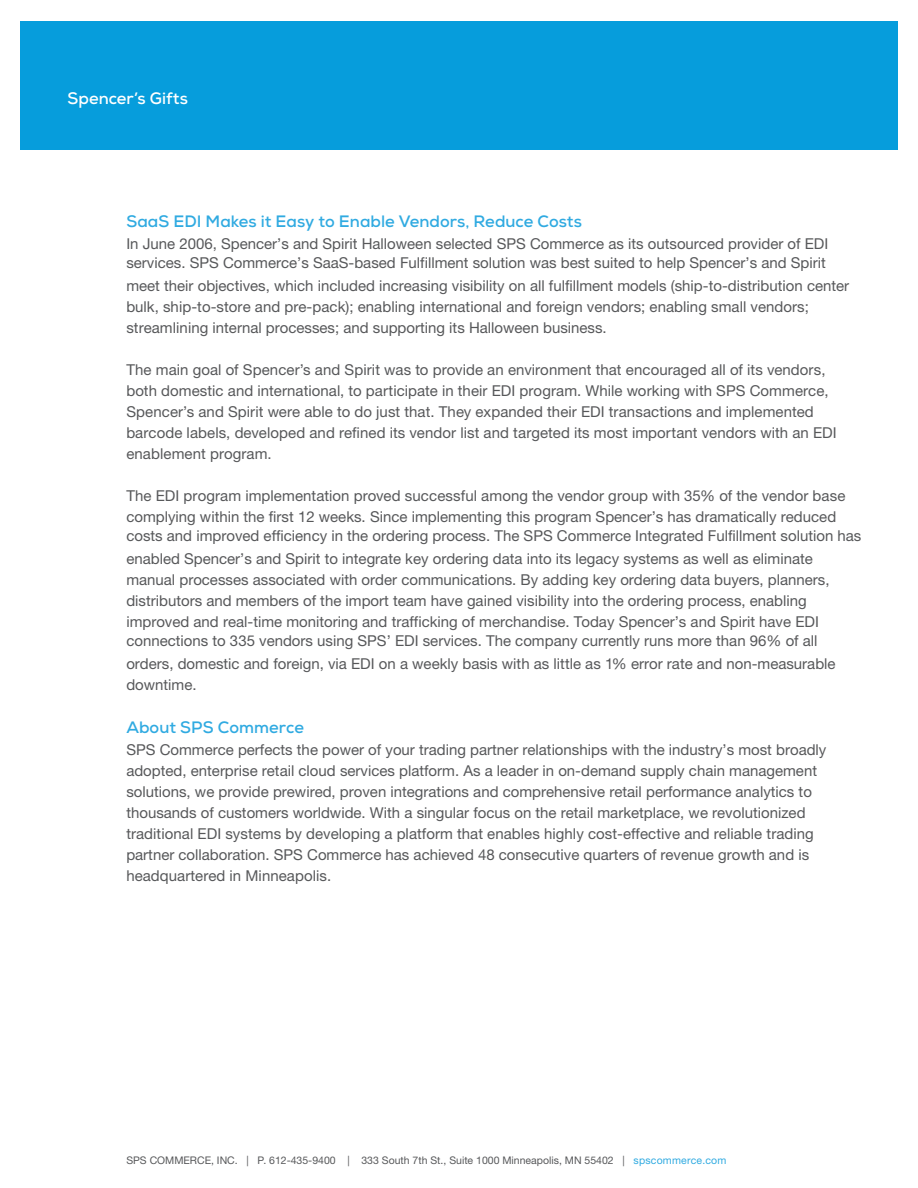
<style>
.page{position:relative;width:918px;height:1188px;background:#fff}
.page>*{position:absolute;margin:0;border:0;box-sizing:border-box;transform-origin:0 0}
.t1{font:700 16.5px "Nexa";color:#30aae1}
.t2{font:700 16.5px "Nexa";letter-spacing:.005em;color:#fff}
.t3{font:15px/21px "Helvetica Neue LT Std";color:#57585a}
.t4{font:10.5px "Helvetica Neue LT Std";color:#57585a}
.s1{color:#30aae1}
</style>
<div class="page">
<div style="left:20px;top:21px;width:878px;height:128px;background:#069ddc"></div>
<p class="t2" style="left:68px;top:88px;width:122px">Spencer’s Gifts</p>
<p class="t1" style="left:126px;top:210px;width:457px">SaaS EDI Makes it Easy to Enable Vendors, Reduce Costs</p>
<p class="t3" style="left:126px;top:233px;width:704px;line-height:20px">In June 2006, Spencer’s and Spirit Halloween selected SPS Commerce as its outsourced provider of EDI services. SPS Commerce’s SaaS-based Fulfillment solution was best suited to help Spencer’s and Spirit</p>
<p class="t3" style="left:126px;top:274px;width:724px">meet their objectives, which included increasing visibility on all fulfillment models (ship-to-distribution center bulk, ship-to-store and pre-pack); enabling international and foreign vendors; enabling small vendors; streamlining internal processes; and supporting its Halloween business.</p>
<p class="t3" style="left:126px;top:358px;width:712px">The main goal of Spencer’s and Spirit was to provide an environment that encouraged all of its vendors, both domestic and international, to participate in their EDI program. While working with SPS Commerce, Spencer’s and Spirit were able to do just that. They expanded their EDI transactions and implemented barcode labels, developed and refined its vendor list and targeted its most important vendors with an EDI enablement program.</p>
<p class="t3" style="left:126px;top:485px;width:737px;line-height:20.4px">The EDI program implementation proved successful among the vendor group with 35% of the vendor base complying within the first 12 weeks. Since implementing this program Spencer’s has dramatically reduced costs and improved efficiency in the ordering process. The SPS Commerce Integrated Fulfillment solution has</p>
<p class="t3" style="left:126px;top:548px;width:705px">enabled Spencer’s and Spirit to integrate key ordering data into its legacy systems as well as eliminate manual processes associated with order communications. By adding key ordering data buyers, planners, distributors and members of the import team have gained visibility into the ordering process, enabling improved and real-time monitoring and trafficking of merchandise. Today Spencer’s and Spirit have EDI connections to 335 vendors using SPS’ EDI services. The company currently runs more than 96% of all</p>
<p class="t3" style="left:126px;top:652px;width:711px">orders, domestic and foreign, via EDI on a weekly basis with as little as 1% error rate and non-measurable downtime.</p>
<p class="t1" style="left:126px;top:717px;width:179px">About SPS Commerce</p>
<p class="t3" style="left:126px;top:739px;width:702px">SPS Commerce perfects the power of your trading partner relationships with the industry’s most broadly adopted, enterprise retail cloud services platform. As a leader in on-demand supply chain management solutions, we provide prewired, proven integrations and comprehensive retail performance analytics to thousands of customers worldwide. With a singular focus on the retail marketplace, we revolutionized traditional EDI systems by developing a platform that enables highly cost-effective and reliable trading partner collaboration. SPS Commerce has achieved 48 consecutive quarters of revenue growth and is headquartered in Minneapolis.</p>
<p class="t4" style="left:126px;top:1154px;width:602px">SPS COMMERCE, INC. | P. 612-435-9400 | 333 South 7th St., Suite 1000 Minneapolis, MN 55402 | <span class="s1">spscommerce.com</span></p>
</div>
